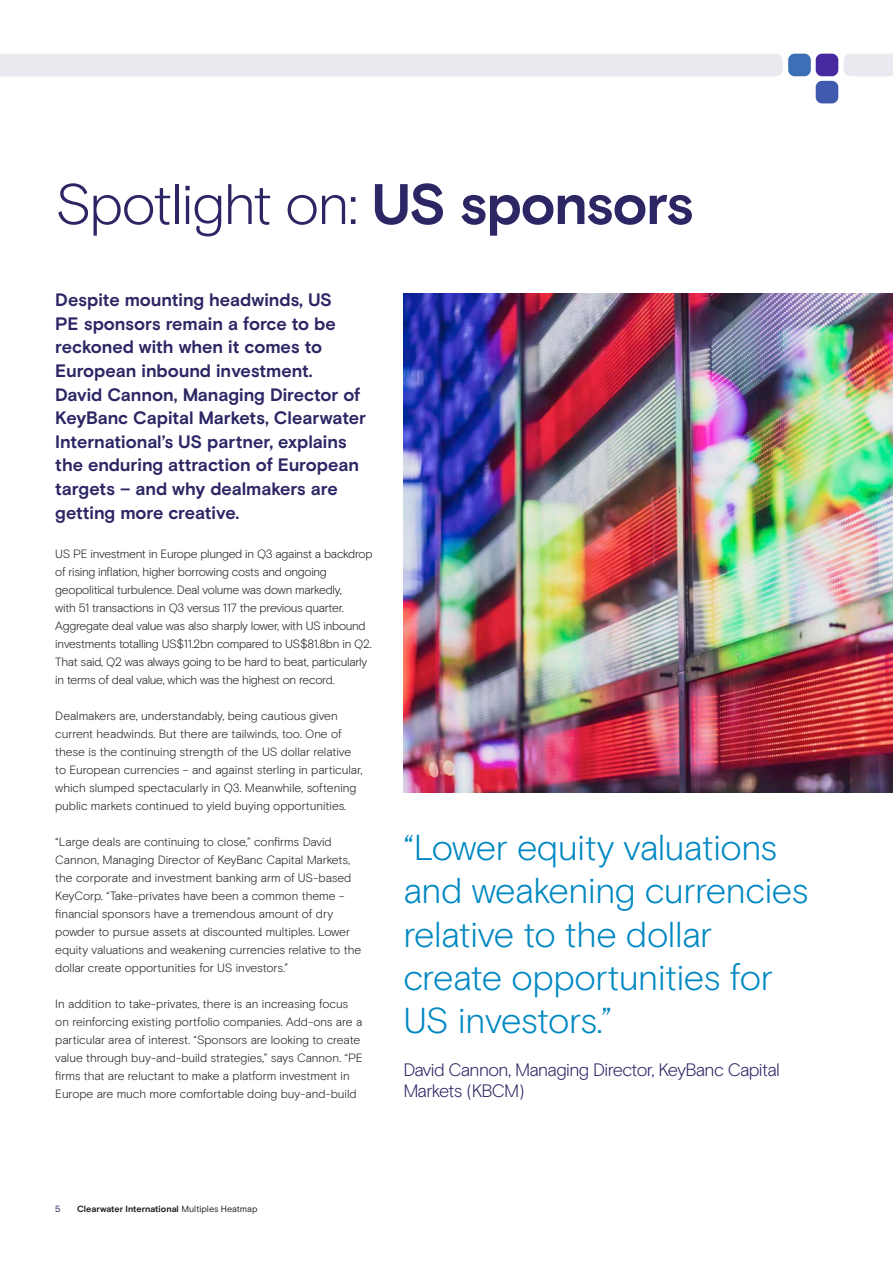
<style>
.page{position:relative;width:893px;height:1263px;background:#fff}
.page>*{position:absolute;margin:0;border:0;box-sizing:border-box;transform-origin:0 0}
.t1{font:300 57px "Basis Grotesque";letter-spacing:-.025em;color:#2c2664}
.Pull_quote{font:300 36px/43.2px "Basis Grotesque";letter-spacing:-.015em;color:#0088c2}
.Stand_first{font:700 18px/23.5px "Basis Grotesque";letter-spacing:-.005em;color:#2c2664}
.Pull_quote_-_name{font:300 18px/21.6px "Basis Grotesque";letter-spacing:-.04em;color:#2c2664}
.Body_Copy{font:300 12px/18px "Basis Grotesque";letter-spacing:-.01em;color:#231f20}
.t2{font:700 9px "Basis Grotesque";color:#231f20}
.t3{font:9px "Basis Grotesque";color:#2c2664}
.s1{font-weight:700}
.s2{font-weight:400}
</style>
<div class="page">
<div style="left:816px;top:81px;width:22px;height:22px;background:#3f5aaf;border-radius:6px"></div>
<div style="left:816px;top:54px;width:22px;height:22px;background:#4729a0;border-radius:6px"></div>
<div style="left:788px;top:54px;width:23px;height:22px;background:#3c6fb6;border-radius:6px"></div>
<div style="left:0;top:54px;width:783px;height:22px;background:#eae9ef"></div>
<svg style="left:844px;top:54px;width:49px;height:22px"></svg>
<img style="left:404px;top:293px;width:489px;height:499px">
<p class="t1" style="left:55px;top:171px;width:640px">Spotlight on: <span class="s1">US sponsors</span></p>
<p class="Stand_first" style="left:55px;top:288px;width:312px">Despite mounting headwinds, US<br>PE sponsors remain a force to be reckoned with when it comes to<br>European inbound investment.<br>David Cannon, Managing Director of<br>KeyBanc Capital Markets, Clearwater<br>International’s US partner, explains the enduring attraction of European targets – and why dealmakers are getting more creative.</p>
<p class="Body_Copy" style="left:55px;top:545px;width:319px">US PE investment in Europe plunged in Q3 against a backdrop of rising inflation, higher borrowing costs and ongoing geopolitical turbulence. Deal volume was down markedly,<br>with 51 transactions in Q3 versus 117 the previous quarter.<br>Aggregate deal value was also sharply lower, with US inbound investments totalling US$11.2bn compared to US$81.8bn in Q2.<br>That said, Q2 was always going to be hard to beat, particularly in terms of deal value, which was the highest on record.</p>
<p class="Body_Copy" style="left:55px;top:707px;width:309px">Dealmakers are, understandably, being cautious given current headwinds. But there are tailwinds, too. One of these is the continuing strength of the US dollar relative to European currencies – and against sterling in particular, which slumped spectacularly in Q3. Meanwhile, softening public markets continued to yield buying opportunities.</p>
<p class="Body_Copy" style="left:55px;top:833px;width:307px">“Large deals are continuing to close,” confirms David Cannon, Managing Director of KeyBanc Capital Markets, the corporate and investment banking arm of US-based KeyCorp. “Take-privates have been a common theme – financial sponsors have a tremendous amount of dry powder to pursue assets at discounted multiples. Lower equity valuations and weakening currencies relative to the dollar create opportunities for US investors.”</p>
<p class="Body_Copy" style="left:55px;top:995px;width:309px">In addition to take-privates, there is an increasing focus on reinforcing existing portfolio companies. Add-ons are a particular area of interest. “Sponsors are looking to create value through buy-and-build strategies,” says Cannon. “PE firms that are reluctant to make a platform investment in Europe are much more comfortable doing buy-and-build</p>
<p class="Pull_quote" style="left:403px;top:826px;width:407px">“Lower equity valuations and weakening currencies relative to the dollar create opportunities for<br>US investors.”</p>
<p class="Pull_quote_-_name" style="left:403px;top:1058px;width:378px">David Cannon, Managing Director, KeyBanc Capital<br>Markets (KBCM)</p>
<p class="t3" style="left:55px;top:1204px;width:7px">5</p>
<p class="t2" style="left:77px;top:1204px;width:182px">Clearwater International <span class="s2">Multiples Heatmap</span></p>
</div>
